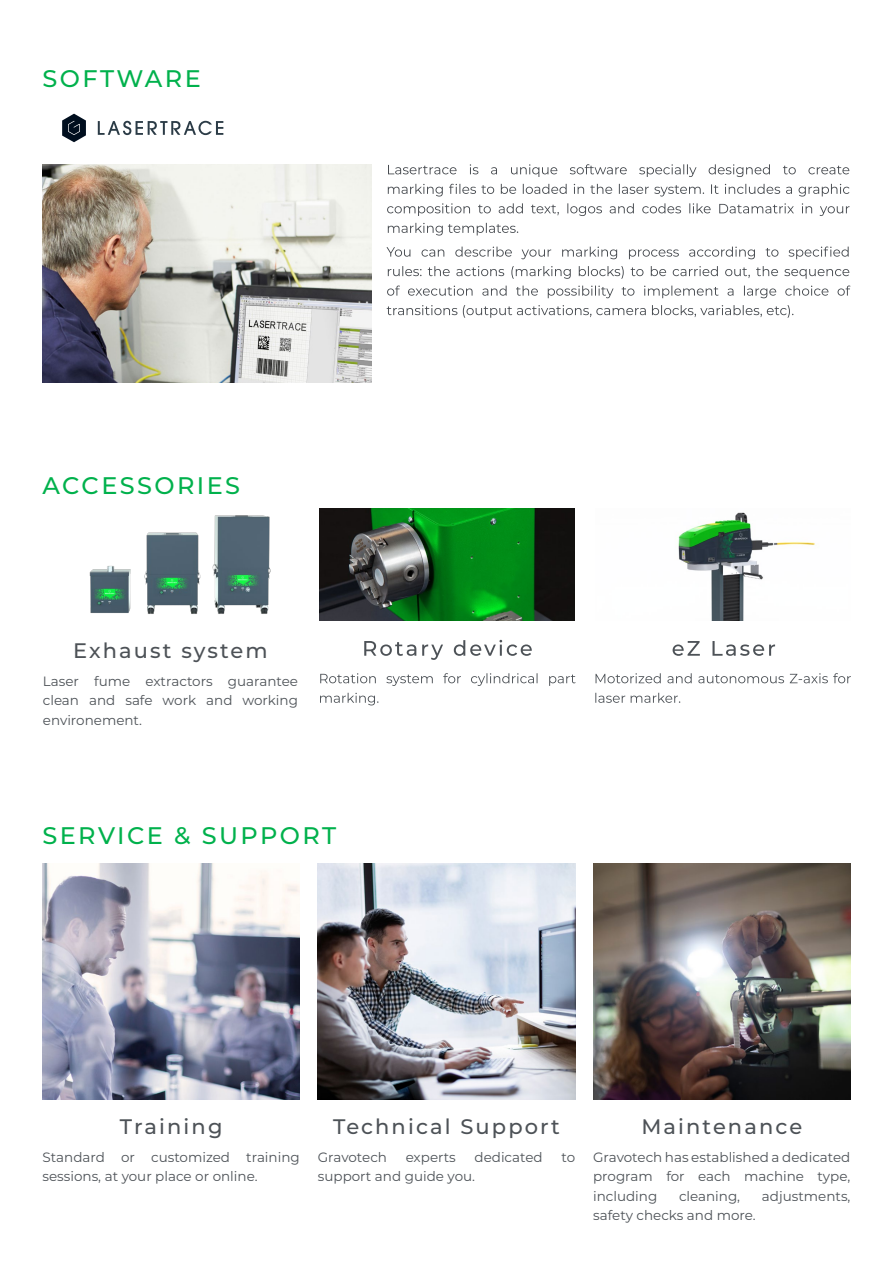
<style>
.page{position:relative;width:893px;height:1263px;background:#fff}
.page>*{position:absolute;margin:0;border:0;box-sizing:border-box;transform-origin:0 0}
.t1{font:500 24px "Montserrat";letter-spacing:.1em;color:#00b14c}
.t2{font:500 21px "Montserrat";letter-spacing:.1em;color:#4d5257}
.t3{font:13.5px/19.5px "Montserrat";color:#4d5257;text-align:justify}
</style>
<div class="page">
<img style="left:43px;top:164px;width:329px;height:219px">
<svg style="left:62px;top:114px;width:24px;height:28px"></svg>
<svg style="left:98px;top:121px;width:125px;height:14px"></svg>
<img style="left:89px;top:515px;width:182px;height:99px">
<img style="left:319px;top:509px;width:255px;height:111px">
<img style="left:678px;top:512px;width:137px;height:108px">
<img style="left:43px;top:863px;width:257px;height:236px">
<img style="left:318px;top:863px;width:257px;height:236px">
<img style="left:593px;top:863px;width:257px;height:236px">
<svg style="left:673px;top:641px;width:102px;height:15px"></svg>
<svg style="left:364px;top:640px;width:168px;height:20px"></svg>
<svg style="left:320px;top:693px;width:58px;height:12px"></svg>
<svg style="left:320px;top:673px;width:256px;height:13px"></svg>
<svg style="left:595px;top:693px;width:85px;height:10px"></svg>
<svg style="left:596px;top:673px;width:255px;height:10px"></svg>
<svg style="left:387px;top:305px;width:406px;height:13px"></svg>
<svg style="left:387px;top:286px;width:463px;height:12px"></svg>
<svg style="left:388px;top:266px;width:461px;height:13px"></svg>
<svg style="left:386px;top:247px;width:463px;height:12px"></svg>
<svg style="left:388px;top:223px;width:130px;height:13px"></svg>
<svg style="left:387px;top:203px;width:462px;height:13px"></svg>
<svg style="left:388px;top:184px;width:461px;height:13px"></svg>
<svg style="left:388px;top:164px;width:461px;height:13px"></svg>
<h1 class="t1" style="left:43px;top:62px;width:160px">SOFTWARE</h1>
<h1 class="t1" style="left:43px;top:468px;width:199px">ACCESSORIES</h1>
<h2 class="t2" style="left:73px;top:636px;width:196px">Exhaust system</h2>
<p class="t3" style="left:43px;top:671px;width:257px">Laser fume extractors guarantee clean and safe work and working environement.</p>
<h1 class="t1" style="left:43px;top:818px;width:295px">SERVICE &amp; SUPPORT</h1>
<h2 class="t2" style="left:120px;top:1112px;width:104px">Training</h2>
<h2 class="t2" style="left:333px;top:1112px;width:228px">Technical Support</h2>
<h2 class="t2" style="left:641px;top:1112px;width:162px">Maintenance</h2>
<p class="t3" style="left:43px;top:1147px;width:259px">Standard or customized training sessions, at your place or online.</p>
<p class="t3" style="left:318px;top:1147px;width:71px">Gravotech</p>
<p class="t3" style="left:406px;top:1147px;width:52px">experts</p>
<p class="t3" style="left:475px;top:1147px;width:70px">dedicated</p>
<p class="t3" style="left:561px;top:1147px;width:15px">to</p>
<p class="t3" style="left:318px;top:1166px;width:159px">support and guide you.</p>
<p class="t3" style="left:593px;top:1147px;width:259px">Gravotech has established a dedicated program for each machine type, including</p>
<p class="t3" style="left:679px;top:1186px;width:63px">cleaning,</p>
<p class="t3" style="left:762px;top:1186px;width:90px">adjustments,</p>
<p class="t3" style="left:593px;top:1205px;width:164px">safety checks and more.</p>
</div>
